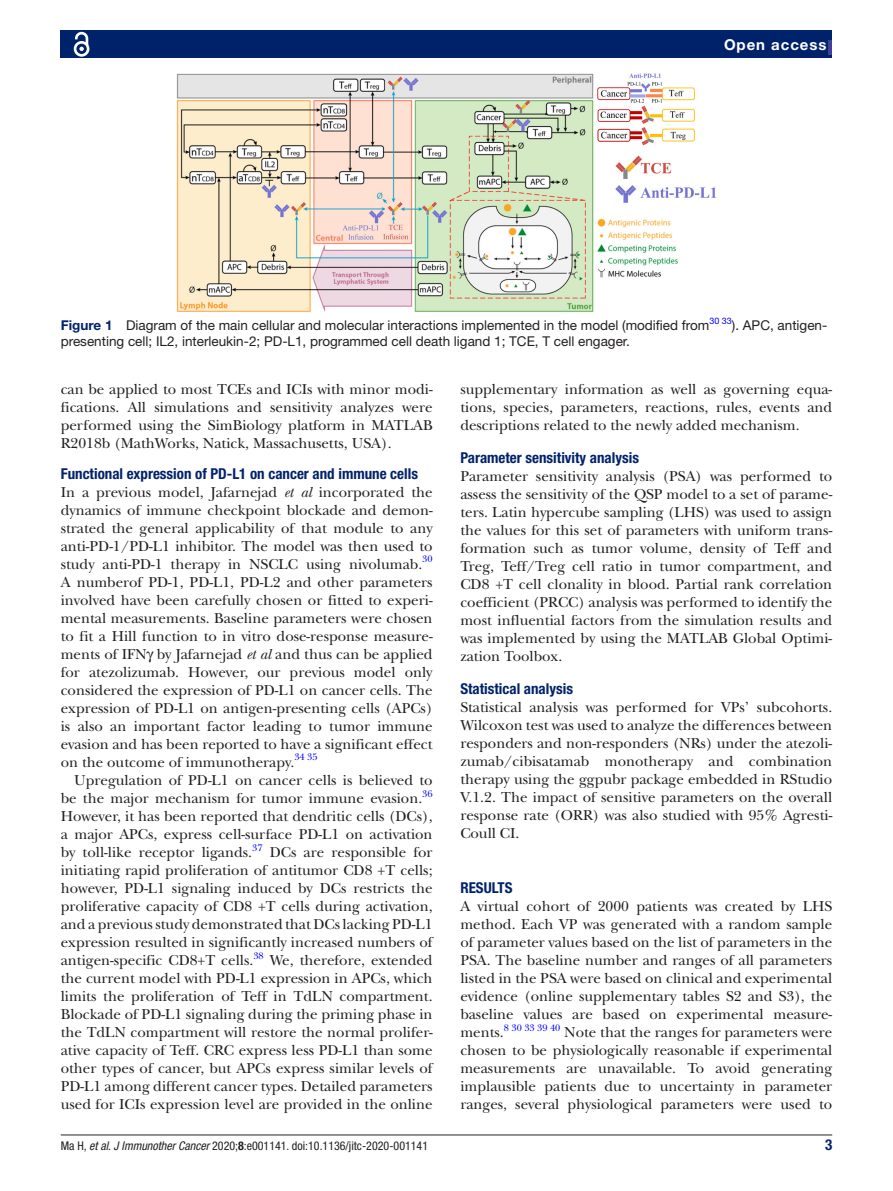
<style>
.page{position:relative;width:893px;height:1191px;background:#fff}
.page>*{position:absolute;margin:0;border:0;box-sizing:border-box;transform-origin:0 0}
.t1{font:15px/18px "New Baskerville";color:#231f20;text-align:justify}
.t2{font:700 condensed 15px "Helvetica Neue LT Std";color:#00226b}
.t3{font:700 15px "Helvetica Neue LT Std";letter-spacing:.065em;color:#fff}
.t4{font:13.5px "Helvetica Neue LT Std";color:#231f20}
.t5{font:condensed 12px "Helvetica Neue LT Std";color:#231f20}
.t6{font:9.9px "New Baskerville";color:#00f}
.t7{font:9px "Helvetica Neue LT Std";color:#00f}
.s1{font-weight:700;color:#00226b}
.s2{font-style:italic}
.s3{font-weight:700}
</style>
<div class="page">
<hr style="left:61px;top:1134px;width:771px;height:1px;background:#231f20">
<div style="left:61px;top:31px;width:771px;height:27px;background:#00226b"></div>
<hr style="left:828px;top:40px;width:4px;height:15px;background:#414099">
<svg style="left:73px;top:31px;width:17px;height:26px"></svg>
<img style="left:176px;top:73px;width:540px;height:239px">
<p class="t3" style="left:724px;top:35px;width:104px">Open access</p>
<p class="t4" style="left:61px;top:317px;width:650px"><span class="s1">Figure 1</span> Diagram of the main cellular and molecular interactions implemented in the model (modified from</p>
<p class="t7" style="left:709px;top:315px;width:24px">30 33</p>
<p class="t4" style="left:732px;top:317px;width:97px">). APC, antigen-</p>
<p class="t4" style="left:61px;top:333px;width:571px">presenting cell; IL2, interleukin-2; PD-L1, programmed cell death ligand 1; TCE, T cell engager.</p>
<p class="t1" style="left:61px;top:380px;width:373px">can be applied to most TCEs and ICIs with minor modi&shy;fications. All simulations and sensitivity analyzes were performed using the SimBiology platform in MATLAB R2018b (MathWorks, Natick, Massachusetts, USA).</p>
<p class="t2" style="left:61px;top:465px;width:359px">Functional expression of PD-L1 on cancer and immune cells</p>
<p class="t1" style="left:61px;top:483px;width:373px">In a previous model, Jafarnejad <span class="s2">et al</span> incorporated the dynamics of immune checkpoint blockade and demon&shy;strated the general applicability of that module to any anti-PD-1/PD-L1 inhibitor. The model was then used to study anti-PD-1 therapy in NSCLC using nivolumab.</p>
<p class="t6" style="left:422px;top:553px;width:12px">30</p>
<p class="t1" style="left:61px;top:573px;width:373px">A numberof PD-1, PD-L1, PD-L2 and other parameters involved have been carefully chosen or fitted to experi&shy;mental measurements. Baseline parameters were chosen to fit a Hill function to in vitro dose-response measure&shy;ments of IFN by Jafarnejad <span class="s2">et al</span> and thus can be applied for atezolizumab. However, our previous model only considered the expression of PD-L1 on cancer cells. The expression of PD-L1 on antigen-presenting cells (APCs) is also an important factor leading to tumor immune evasion and has been reported to have a significant effect on the outcome of immunotherapy.</p>
<p class="t6" style="left:294px;top:751px;width:25px">34 35</p>
<p class="t1" style="left:61px;top:771px;width:373px;text-indent:14px">Upregulation of PD-L1 on cancer cells is believed to be the major mechanism for tumor immune evasion.</p>
<p class="t6" style="left:422px;top:787px;width:12px">36</p>
<p class="t1" style="left:61px;top:807px;width:373px">However, it has been reported that dendritic cells (DCs), a major APCs, express cell-surface PD-L1 on activation by toll-like receptor ligands.</p>
<p class="t6" style="left:252px;top:841px;width:12px">37</p>
<p class="t1" style="left:61px;top:843px;width:373px;text-indent:209px">DCs are responsible for initiating rapid proliferation of antitumor CD8 +T cells; however, PD-L1 signaling induced by DCs restricts the proliferative capacity of CD8 +T cells during activation, and a previous study demonstrated that DCs lacking PD-L1 expression resulted in significantly increased numbers of antigen-specific CD8+T cells.</p>
<p class="t6" style="left:253px;top:949px;width:12px">38</p>
<p class="t1" style="left:61px;top:951px;width:373px;text-indent:209px">We, therefore, extended the current model with PD-L1 expression in APCs, which limits the proliferation of Teff in TdLN compartment.<br>Blockade of PD-L1 signaling during the priming phase in the TdLN compartment will restore the normal prolifer&shy;ative capacity of Teff. CRC express less PD-L1 than some other types of cancer, but APCs express similar levels of PD-L1 among different cancer types. Detailed parameters used for ICIs expression level are provided in the online</p>
<p class="t1" style="left:460px;top:380px;width:373px">supplementary information as well as governing equa&shy;tions, species, parameters, reactions, rules, events and descriptions related to the newly added mechanism.</p>
<p class="t2" style="left:460px;top:448px;width:180px">Parameter sensitivity analysis</p>
<p class="t1" style="left:460px;top:467px;width:373px">Parameter sensitivity analysis (PSA) was performed to assess the sensitivity of the QSP model to a set of parame&shy;ters. Latin hypercube sampling (LHS) was used to assign the values for this set of parameters with uniform trans&shy;formation such as tumor volume, density of Teff and Treg, Teff/Treg cell ratio in tumor compartment, and CD8 +T cell clonality in blood. Partial rank correlation coefficient (PRCC) analysis was performed to identify the most influential factors from the simulation results and was implemented by using the MATLAB Global Optimi&shy;zation Toolbox.</p>
<p class="t2" style="left:460px;top:680px;width:114px">Statistical analysis</p>
<p class="t1" style="left:460px;top:698px;width:373px">Statistical analysis was performed for VPs’ subcohorts.<br>Wilcoxon test was used to analyze the differences between responders and non-responders (NRs) under the atezoli&shy;zumab/cibisatamab monotherapy and combination therapy using the ggpubr package embedded in RStudio V.1.2. The impact of sensitive parameters on the overall response rate (ORR) was also studied with 95% Agresti-Coull CI.</p>
<p class="t2" style="left:460px;top:878px;width:54px">RESULTS</p>
<p class="t1" style="left:460px;top:897px;width:373px">A virtual cohort of 2000 patients was created by LHS method. Each VP was generated with a random sample of parameter values based on the list of parameters in the PSA. The baseline number and ranges of all parameters listed in the PSA were based on clinical and experimental evidence (online supplementary tables S2 and S3), the baseline values are based on experimental measure&shy;ments.</p>
<p class="t6" style="left:504px;top:1021px;width:58px">8 30 33 39 40</p>
<p class="t1" style="left:460px;top:1023px;width:373px;text-indent:104px">Note that the ranges for parameters were chosen to be physiologically reasonable if experimental measurements are unavailable. To avoid generating implausible patients due to uncertainty in parameter ranges, several physiological parameters were used to</p>
<p class="t5" style="left:61px;top:1138px;width:369px">Ma H, <span class="s2">et al</span>. <span class="s2">J Immunother Cancer</span> 2020;<span class="s3">8</span>:e001141. doi:10.1136/jitc-2020-001141</p>
<p class="t2" style="left:825px;top:1135px;width:9px">3</p>
</div>
